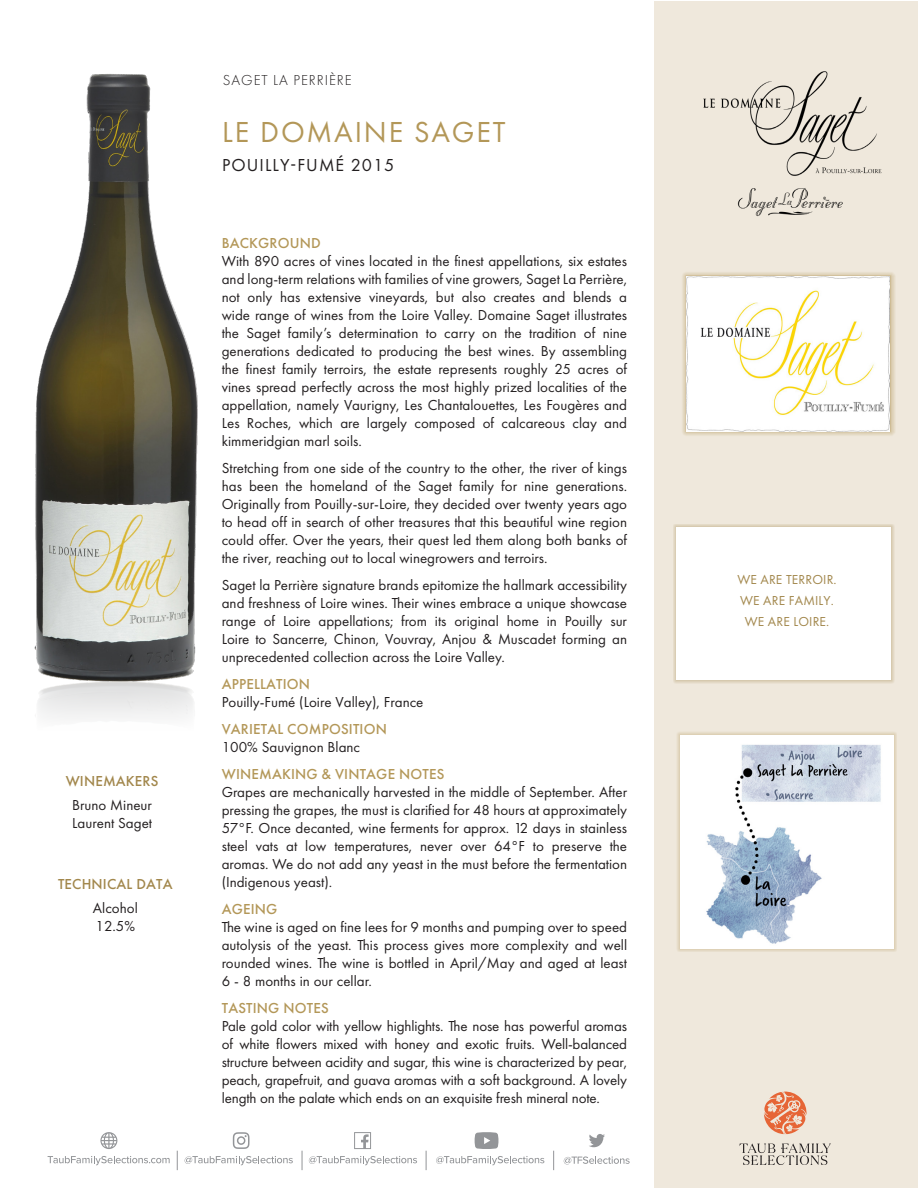
<style>
.page{position:relative;width:918px;height:1188px;background:#fff}
.page>*{position:absolute;margin:0;border:0;box-sizing:border-box;transform-origin:0 0}
.t1{font:30px "Futura PT";letter-spacing:.06em;color:#b39758}
.t2{font:18px "Futura PT";letter-spacing:.06em;color:#231f20}
.Para_Body{font:15px/18px "Futura PT";color:#231f20;text-align:justify}
.t3{font:500 15px "Futura PT";letter-spacing:.01em;color:#b39758}
.t4{font:500 15px "Futura PT";letter-spacing:.01em;color:#a2874c}
.t5{font:300 15px "Futura PT";letter-spacing:.06em;color:#231f20}
.t6{font:13.5px "Futura PT";letter-spacing:.01em;color:#a2874c}
</style>
<div class="page">
<div style="left:654px;top:1px;width:263px;height:1186px;background:#efe8dc"></div>
<div style="left:673px;top:524px;width:222px;height:160px;background:#ddd1ba"></div>
<div style="left:676px;top:527px;width:215px;height:153px;background:#fff"></div>
<img style="left:34px;top:74px;width:164px;height:606px">
<img style="left:38px;top:680px;width:156px;height:39px">
<div style="left:681px;top:271px;width:215px;height:165px;background:#b39758;opacity:.65"></div>
<div style="left:685px;top:275px;width:206px;height:158px;background:#b39758;opacity:.65"></div>
<img style="left:686px;top:276px;width:204px;height:155px">
<img style="left:703px;top:71px;width:179px;height:146px">
<div style="left:677px;top:732px;width:220px;height:220px;background:#e2d6bf"></div>
<img style="left:680px;top:735px;width:214px;height:214px">
<svg style="left:564px;top:1156px;width:66px;height:8px"></svg>
<svg style="left:48px;top:1156px;width:122px;height:9px"></svg>
<svg style="left:185px;top:1156px;width:108px;height:9px"></svg>
<svg style="left:309px;top:1156px;width:108px;height:9px"></svg>
<svg style="left:436px;top:1156px;width:108px;height:9px"></svg>
<svg style="left:553px;top:1151px;width:1px;height:19px"></svg>
<svg style="left:302px;top:1151px;width:1px;height:19px"></svg>
<svg style="left:177px;top:1151px;width:1px;height:19px"></svg>
<svg style="left:354px;top:1132px;width:17px;height:17px"></svg>
<svg style="left:233px;top:1132px;width:17px;height:17px"></svg>
<svg style="left:426px;top:1151px;width:1px;height:19px"></svg>
<svg style="left:589px;top:1134px;width:16px;height:13px"></svg>
<svg style="left:100px;top:1132px;width:17px;height:17px"></svg>
<svg style="left:475px;top:1132px;width:23px;height:17px"></svg>
<svg style="left:739px;top:1143px;width:92px;height:22px"></svg>
<svg style="left:764px;top:1092px;width:43px;height:42px"></svg>
<p class="t4" style="left:66px;top:772px;width:94px">WINEMAKERS</p>
<p class="Para_Body" style="left:72px;top:796px;width:81px">Bruno Mineur</p>
<p class="Para_Body" style="left:72px;top:814px;width:81px">Laurent Saget</p>
<p class="t4" style="left:58px;top:875px;width:116px">TECHNICAL DATA</p>
<p class="Para_Body" style="left:93px;top:899px;width:46px">Alcohol<br>12.5%</p>
<p class="t5" style="left:223px;top:71px;width:130px">SAGET LA PERRIÈRE</p>
<p class="t1" style="left:222px;top:114px;width:285px">LE DOMAINE SAGET</p>
<p class="t2" style="left:222px;top:154px;width:174px">POUILLY-FUMÉ 2015</p>
<p class="t3" style="left:222px;top:233px;width:100px">BACKGROUND</p>
<p class="Para_Body" style="left:222px;top:251px;width:407px">With 890 acres of vines located in the finest appellations, six estates and long-term relations with families of vine growers, Saget La Perrière, not only has extensive vineyards, but also creates and blends a wide range of wines from the Loire Valley. Domaine Saget illustrates the Saget family’s determination to carry on the tradition of nine generations dedicated to producing the best wines. By assembling the finest family terroirs, the estate represents roughly 25 acres of vines spread perfectly across the most highly prized localities of the appellation, namely Vaurigny, Les Chantalouettes, Les Fougères and Les Roches, which are largely composed of calcareous clay and kimmeridgian marl soils.</p>
<p class="Para_Body" style="left:222px;top:458px;width:407px">Stretching from one side of the country to the other, the river of kings has been the homeland of the Saget family for nine generations.<br>Originally from Pouilly-sur-Loire, they decided over twenty years ago to head off in search of other treasures that this beautiful wine region could offer. Over the years, their quest led them along both banks of the river, reaching out to local winegrowers and terroirs.</p>
<p class="Para_Body" style="left:222px;top:575px;width:407px">Saget la Perrière signature brands epitomize the hallmark accessibility and freshness of Loire wines. Their wines embrace a unique showcase range of Loire appellations; from its original home in Pouilly sur Loire to Sancerre, Chinon, Vouvray, Anjou &amp; Muscadet forming an unprecedented collection across the Loire Valley.</p>
<p class="t3" style="left:222px;top:674px;width:90px">APPELLATION</p>
<p class="Para_Body" style="left:222px;top:692px;width:203px">Pouilly-Fumé (Loire Valley), France</p>
<p class="t3" style="left:222px;top:719px;width:167px">VARIETAL COMPOSITION</p>
<p class="Para_Body" style="left:222px;top:737px;width:140px">100% Sauvignon Blanc</p>
<p class="t3" style="left:222px;top:764px;width:224px">WINEMAKING &amp; VINTAGE NOTES</p>
<p class="Para_Body" style="left:222px;top:782px;width:407px">Grapes are mechanically harvested in the middle of September. After pressing the grapes, the must is clarified for 48 hours at approximately 57°F. Once decanted, wine ferments for approx. 12 days in stainless steel vats at low temperatures, never over 64°F to preserve the aromas. We do not add any yeast in the must before the fermentation (Indigenous yeast).</p>
<p class="t3" style="left:222px;top:899px;width:57px">AGEING</p>
<p class="Para_Body" style="left:222px;top:917px;width:407px">The wine is aged on fine lees for 9 months and pumping over to speed autolysis of the yeast. This process gives more complexity and well rounded wines. The wine is bottled in April/May and aged at least 6 - 8 months in our cellar.</p>
<p class="t3" style="left:222px;top:998px;width:108px">TASTING NOTES</p>
<p class="Para_Body" style="left:222px;top:1016px;width:407px">Pale gold color with yellow highlights. The nose has powerful aromas of white flowers mixed with honey and exotic fruits. Well-balanced structure between acidity and sugar, this wine is characterized by pear, peach, grapefruit, and guava aromas with a soft background. A lovely length on the palate which ends on an exquisite fresh mineral note.</p>
<p class="t6" style="left:737px;top:571px;width:101px">WE ARE TERROIR.</p>
<p class="t6" style="left:740px;top:592px;width:95px">WE ARE FAMILY.</p>
<p class="t6" style="left:745px;top:613px;width:86px">WE ARE LOIRE.</p>
</div>
